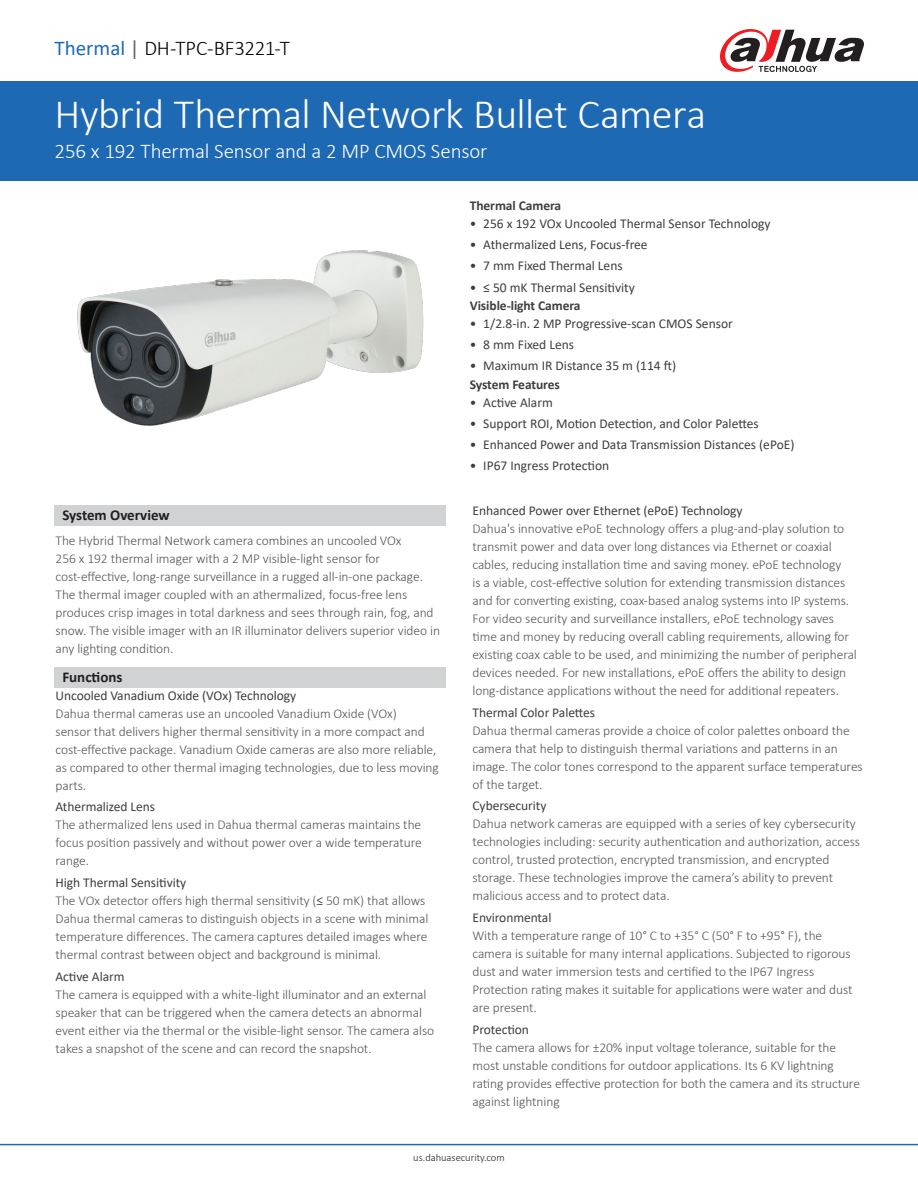
<style>
.page{position:relative;width:918px;height:1188px;background:#fff}
.page>*{position:absolute;margin:0;border:0;box-sizing:border-box;transform-origin:0 0}
.t1{font:300 42px "Calibri";letter-spacing:-.01em;color:#fff}
.t2{font:300 21px "Calibri";letter-spacing:-.01em;color:#fff}
.t3{font:300 21px "Calibri";letter-spacing:-.01em;color:#000}
.Section_Heading{font:700 15px "Calibri";color:#231f20}
.FrontMatter_Text{font:300 13.5px/18px "Calibri";letter-spacing:-.005em;color:#545557}
.FrontMatter_Headline{font:13.5px "Calibri";color:#3e3e3f}
.FrontMatter_Headline-2{font:700 13.5px "Calibri";letter-spacing:-.005em;color:#3e3e3f}
.t4{font:300 10.5px "Calibri";color:#231f20}
.s1{font-weight:400;color:#1e69b4}
.s2{font-weight:400;color:#636366}
.s3{font-weight:400}
</style>
<div class="page">
<div style="left:0;top:81px;width:918px;height:100px;background:#1e69b4"></div>
<hr style="left:0;top:1144px;width:918px;height:1px;background:#1e69b4">
<svg style="left:720px;top:29px;width:144px;height:43px"></svg>
<img style="left:77px;top:250px;width:347px;height:176px">
<div style="left:54px;top:505px;width:391px;height:20px;background:#d1d2d4"></div>
<div style="left:54px;top:667px;width:391px;height:20px;background:#d1d2d4"></div>
<p class="t3" style="left:55px;top:35px;width:237px"><span class="s1">Thermal</span> <span class="s2">|</span> DH-TPC-BF3221-T</p>
<p class="t1" style="left:55px;top:88px;width:653px">Hybrid Thermal Network Bullet Camera</p>
<p class="t2" style="left:55px;top:138px;width:434px">256 x 192 Thermal Sensor and a 2 MP CMOS Sensor</p>
<p class="Section_Heading" style="left:62px;top:505px;width:109px">System Overview</p>
<p class="FrontMatter_Text" style="left:56px;top:532px;width:386px">The Hybrid Thermal Network camera combines an uncooled VOx<br>256 x 192 thermal imager with a 2 MP visible-light sensor for cost-effective, long-range surveillance in a rugged all-in-one package.<br>The thermal imager coupled with an athermalized, focus-free lens produces crisp images in total darkness and sees through rain, fog, and snow. The visible imager with an IR illuminator delivers superior video in any lighting condition.</p>
<p class="Section_Heading" style="left:62px;top:667px;width:62px">Functions</p>
<p class="FrontMatter_Headline" style="left:56px;top:686px;width:242px">Uncooled Vanadium Oxide (VOx) Technology</p>
<p class="FrontMatter_Text" style="left:56px;top:704px;width:385px">Dahua thermal cameras use an uncooled Vanadium Oxide (VOx)<br>sensor that delivers higher thermal sensitivity in a more compact and cost-effective package. Vanadium Oxide cameras are also more reliable, as compared to other thermal imaging technologies, due to less moving parts.</p>
<p class="FrontMatter_Headline" style="left:56px;top:798px;width:101px">Athermalized Lens</p>
<p class="FrontMatter_Text" style="left:56px;top:816px;width:368px;text-align:justify">The athermalized lens used in Dahua thermal cameras maintains the focus position passively and without power over a wide temperature range.</p>
<p class="FrontMatter_Headline" style="left:56px;top:873px;width:132px">High Thermal Sensitivity</p>
<p class="FrontMatter_Text" style="left:56px;top:892px;width:374px">The VOx detector offers high thermal sensitivity (<span class="s3">≤</span> 50 mK) that allows Dahua thermal cameras to distinguish objects in a scene with minimal temperature differences. The camera captures detailed images where thermal contrast between object and background is minimal.</p>
<p class="FrontMatter_Headline" style="left:56px;top:967px;width:70px">Active Alarm</p>
<p class="FrontMatter_Text" style="left:56px;top:985px;width:380px">The camera is equipped with a white-light illuminator and an external speaker that can be triggered when the camera detects an abnormal event either via the thermal or the visible-light sensor. The camera also takes a snapshot of the scene and can record the snapshot.</p>
<p class="FrontMatter_Headline-2" style="left:470px;top:196px;width:93px">Thermal Camera</p>
<p class="FrontMatter_Headline" style="left:470px;top:214px;width:302px">• 256 x 192 VOx Uncooled Thermal Sensor Technology</p>
<p class="FrontMatter_Headline" style="left:470px;top:235px;width:179px">• Athermalized Lens, Focus-free</p>
<p class="FrontMatter_Headline" style="left:470px;top:257px;width:154px">• 7 mm Fixed Thermal Lens</p>
<p class="FrontMatter_Headline" style="left:470px;top:278px;width:167px">• ≤ 50 mK Thermal Sensitivity</p>
<p class="FrontMatter_Headline-2" style="left:470px;top:296px;width:112px">Visible-light Camera</p>
<p class="FrontMatter_Headline" style="left:470px;top:314px;width:265px">• 1/2.8-in. 2 MP Progressive-scan CMOS Sensor</p>
<p class="FrontMatter_Headline" style="left:470px;top:335px;width:106px">• 8 mm Fixed Lens</p>
<p class="FrontMatter_Headline" style="left:470px;top:357px;width:208px">• Maximum IR Distance 35 m (114 ft)</p>
<p class="FrontMatter_Headline-2" style="left:470px;top:375px;width:92px">System Features</p>
<p class="FrontMatter_Headline" style="left:470px;top:393px;width:85px">• Active Alarm</p>
<p class="FrontMatter_Headline" style="left:470px;top:414px;width:291px">• Support ROI, Motion Detection, and Color Palettes</p>
<p class="FrontMatter_Headline" style="left:470px;top:435px;width:326px">• Enhanced Power and Data Transmission Distances (ePoE)</p>
<p class="FrontMatter_Headline" style="left:470px;top:456px;width:141px">• IP67 Ingress Protection</p>
<p class="FrontMatter_Headline" style="left:472px;top:501px;width:272px">Enhanced Power over Ethernet (ePoE) Technology</p>
<p class="FrontMatter_Text" style="left:472px;top:519px;width:386px">Dahua's innovative ePoE technology offers a plug-and-play solution to transmit power and data over long distances via Ethernet or coaxial cables, reducing installation time and saving money. ePoE technology<br>is a viable, cost-effective solution for extending transmission distances and for converting existing, coax-based analog systems into IP systems.<br>For video security and surveillance installers, ePoE technology saves time and money by reducing overall cabling requirements, allowing for existing coax cable to be used, and minimizing the number of peripheral devices needed. For new installations, ePoE offers the ability to design long-distance applications without the need for additional repeaters.</p>
<p class="FrontMatter_Headline" style="left:472px;top:703px;width:124px">Thermal Color Palettes</p>
<p class="FrontMatter_Text" style="left:472px;top:721px;width:392px">Dahua thermal cameras provide a choice of color palettes onboard the camera that help to distinguish thermal variations and patterns in an image. The color tones correspond to the apparent surface temperatures of the target.</p>
<p class="FrontMatter_Headline" style="left:472px;top:796px;width:76px">Cybersecurity</p>
<p class="FrontMatter_Text" style="left:472px;top:815px;width:389px">Dahua network cameras are equipped with a series of key cybersecurity technologies including: security authentication and authorization, access control, trusted protection, encrypted transmission, and encrypted storage. These technologies improve the camera’s ability to prevent malicious access and to protect data.</p>
<p class="FrontMatter_Headline" style="left:472px;top:908px;width:80px">Environmental</p>
<p class="FrontMatter_Text" style="left:472px;top:926px;width:382px">With a temperature range of 10° C to +35° C (50° F to +95° F), the camera is suitable for many internal applications. Subjected to rigorous dust and water immersion tests and certified to the IP67 Ingress Protection rating makes it suitable for applications were water and dust are present.</p>
<p class="FrontMatter_Headline" style="left:472px;top:1020px;width:58px">Protection</p>
<p class="FrontMatter_Text" style="left:472px;top:1038px;width:389px">The camera allows for ±20% input voltage tolerance, suitable for the most unstable conditions for outdoor applications. Its 6 KV lightning rating provides effective protection for both the camera and its structure against lightning</p>
<p class="t4" style="left:413px;top:1151px;width:93px">us.dahuasecurity.com</p>
</div>
